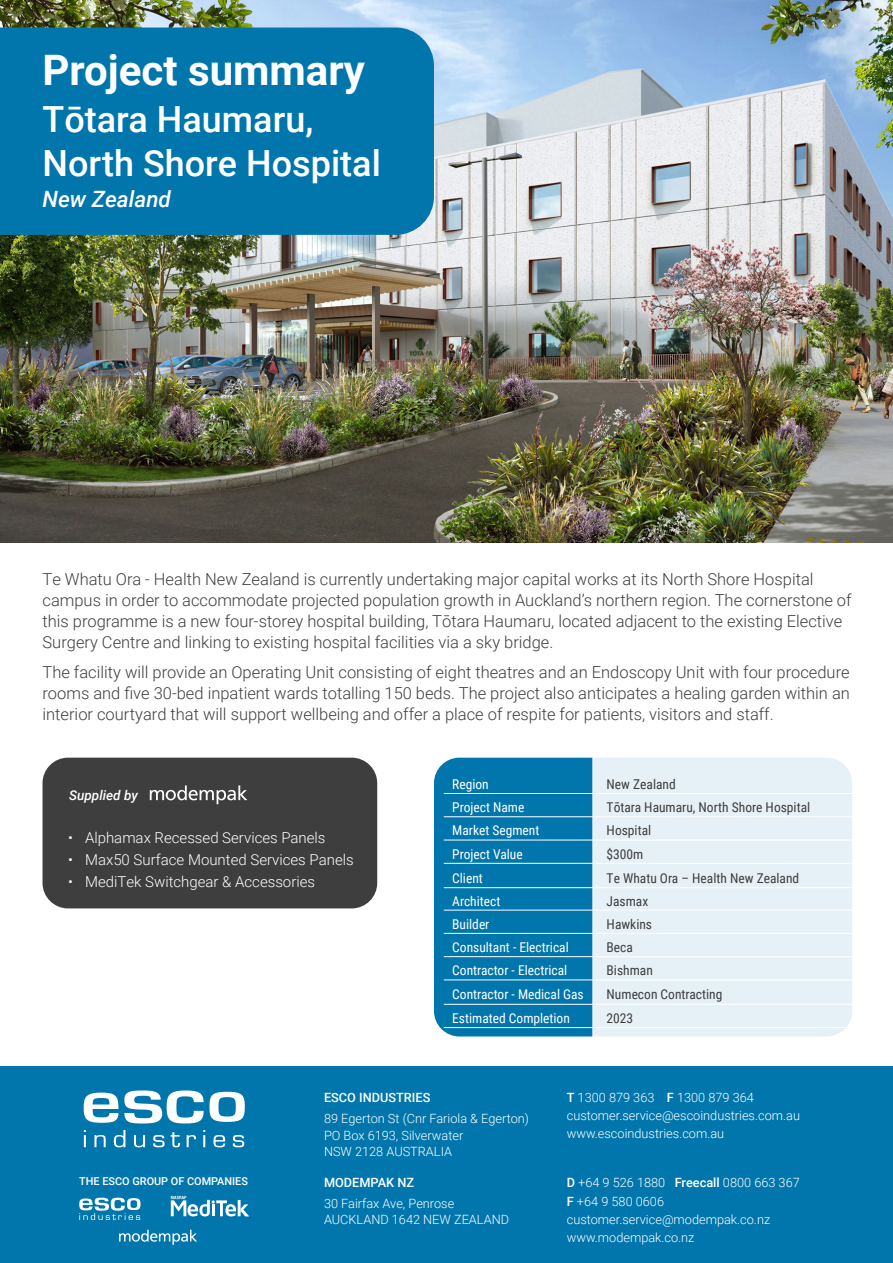
<style>
.page{position:relative;width:893px;height:1263px;background:#fff}
.page>*{position:absolute;margin:0;border:0;box-sizing:border-box;transform-origin:0 0}
.t1{font:700 42px "Roboto";color:#fff}
.t2{font:500 36px/43.2px "Roboto";color:#fff}
.t3{font:italic 500 22.5px "Roboto";color:#fff}
.t4{font:300 16.5px/21px "Roboto";color:#3e3e3f}
.t5{font:300 15px "Roboto";color:#fff}
.t6{font:13.5px "Roboto Condensed";color:#fff}
.t7{font:13.5px "Roboto Condensed";color:#3e3e3f}
.t8{font:italic 500 13.5px "Roboto";color:#fff}
.t9{font:300 12.75px/16.5px "Roboto";color:#fff}
.t10{font:500 12.75px "Roboto";color:#fff}
.t11{font:500 10.95px "Roboto";color:#fff}
.s1{font-weight:500}
</style>
<div class="page">
<div style="left:0;top:1066px;width:893px;height:197px;background:#0076ad"></div>
<img style="left:0;top:0;width:893px;height:542px">
<div style="left:0;top:28px;width:434px;height:207px;background:#0076ad"></div>
<div style="left:43px;top:758px;width:334px;height:150px;background:#3e3e3f;border-radius:26px"></div>
<svg style="left:150px;top:785px;width:97px;height:19px"></svg>
<svg style="left:84px;top:1092px;width:34px;height:31px"></svg>
<svg style="left:124px;top:1090px;width:121px;height:33px"></svg>
<svg style="left:84px;top:1130px;width:2px;height:17px"></svg>
<svg style="left:94px;top:1135px;width:12px;height:12px"></svg>
<svg style="left:114px;top:1130px;width:11px;height:17px"></svg>
<svg style="left:134px;top:1135px;width:11px;height:12px"></svg>
<svg style="left:153px;top:1135px;width:12px;height:12px"></svg>
<svg style="left:171px;top:1132px;width:9px;height:15px"></svg>
<svg style="left:187px;top:1135px;width:9px;height:12px"></svg>
<svg style="left:203px;top:1130px;width:2px;height:17px"></svg>
<svg style="left:213px;top:1135px;width:12px;height:12px"></svg>
<svg style="left:233px;top:1135px;width:11px;height:12px"></svg>
<svg style="left:79px;top:1198px;width:61px;height:22px"></svg>
<svg style="left:171px;top:1196px;width:78px;height:20px"></svg>
<svg style="left:119px;top:1230px;width:78px;height:15px"></svg>
<div style="left:434px;top:758px;width:158px;height:278px;background:#0076ad"></div>
<div style="left:593px;top:758px;width:259px;height:278px;background:#e6f1f7"></div>
<hr style="left:598px;top:793px;width:283px;height:1px;background:#fff">
<hr style="left:598px;top:816px;width:283px;height:1px;background:#fff">
<hr style="left:598px;top:840px;width:283px;height:1px;background:#fff">
<hr style="left:598px;top:863px;width:283px;height:1px;background:#fff">
<hr style="left:598px;top:887px;width:283px;height:1px;background:#fff">
<hr style="left:444px;top:793px;width:154px;height:1px;background:#fff">
<hr style="left:444px;top:816px;width:154px;height:1px;background:#fff">
<hr style="left:444px;top:840px;width:154px;height:1px;background:#fff">
<hr style="left:444px;top:863px;width:154px;height:1px;background:#fff">
<hr style="left:444px;top:887px;width:154px;height:1px;background:#fff">
<hr style="left:444px;top:910px;width:154px;height:1px;background:#fff">
<hr style="left:598px;top:910px;width:283px;height:1px;background:#fff">
<hr style="left:444px;top:933px;width:154px;height:1px;background:#fff">
<hr style="left:598px;top:933px;width:283px;height:1px;background:#fff">
<hr style="left:444px;top:956px;width:154px;height:1px;background:#fff">
<hr style="left:598px;top:956px;width:283px;height:1px;background:#fff">
<hr style="left:444px;top:980px;width:154px;height:1px;background:#fff">
<hr style="left:598px;top:980px;width:283px;height:1px;background:#fff">
<hr style="left:444px;top:1004px;width:154px;height:1px;background:#fff">
<hr style="left:598px;top:1004px;width:283px;height:1px;background:#fff">
<hr style="left:444px;top:1027px;width:154px;height:1px;background:#fff">
<hr style="left:598px;top:1027px;width:283px;height:1px;background:#fff">
<p class="t1" style="left:43px;top:41px;width:324px">Project summary</p>
<p class="t2" style="left:43px;top:97px;width:340px">Tōtara Haumaru,<br>North Shore Hospital</p>
<p class="t3" style="left:43px;top:183px;width:130px">New Zealand</p>
<p class="t4" style="left:43px;top:568px;width:811px">Te Whatu Ora - Health New Zealand is currently undertaking major capital works at its North Shore Hospital campus in order to accommodate projected population growth in Auckland’s northern region. The cornerstone of this programme is a new four-storey hospital building, Tōtara Haumaru, located adjacent to the existing Elective Surgery Centre and linking to existing hospital facilities via a sky bridge.</p>
<p class="t4" style="left:43px;top:661px;width:809px;text-align:justify">The facility will provide an Operating Unit consisting of eight theatres and an Endoscopy Unit with four procedure rooms and five 30-bed inpatient wards totalling 150 beds. The project also anticipates a healing garden within an interior courtyard that will support wellbeing and offer a place of respite for patients, visitors and staff.</p>
<p class="t8" style="left:69px;top:785px;width:70px">Supplied by</p>
<p class="t5" style="left:68px;top:827px;width:259px">• Alphamax Recessed Services Panels</p>
<p class="t5" style="left:68px;top:849px;width:287px">• Max50 Surface Mounted Services Panels</p>
<p class="t5" style="left:68px;top:871px;width:249px">• MediTek Switchgear &amp; Accessories</p>
<p class="t6" style="left:452px;top:775px;width:38px">Region</p>
<p class="t7" style="left:607px;top:775px;width:71px">New Zealand</p>
<p class="t6" style="left:452px;top:798px;width:74px">Project Name</p>
<p class="t7" style="left:607px;top:798px;width:205px">Tōtara Haumaru, North Shore Hospital</p>
<p class="t6" style="left:452px;top:821px;width:89px">Market Segment</p>
<p class="t7" style="left:607px;top:821px;width:46px">Hospital</p>
<p class="t6" style="left:452px;top:844px;width:72px">Project Value</p>
<p class="t7" style="left:607px;top:844px;width:38px">$300m</p>
<p class="t6" style="left:452px;top:868px;width:32px">Client</p>
<p class="t7" style="left:607px;top:868px;width:194px">Te Whatu Ora – Health New Zealand</p>
<p class="t6" style="left:452px;top:892px;width:50px">Architect</p>
<p class="t7" style="left:607px;top:892px;width:43px">Jasmax</p>
<p class="t6" style="left:452px;top:914px;width:39px">Builder</p>
<p class="t7" style="left:607px;top:914px;width:47px">Hawkins</p>
<p class="t6" style="left:452px;top:938px;width:118px">Consultant - Electrical</p>
<p class="t7" style="left:607px;top:938px;width:28px">Beca</p>
<p class="t6" style="left:452px;top:961px;width:117px">Contractor - Electrical</p>
<p class="t7" style="left:607px;top:961px;width:48px">Bishman</p>
<p class="t6" style="left:452px;top:985px;width:133px">Contractor - Medical Gas</p>
<p class="t7" style="left:607px;top:985px;width:117px">Numecon Contracting</p>
<p class="t6" style="left:452px;top:1009px;width:119px">Estimated Completion</p>
<p class="t7" style="left:607px;top:1009px;width:28px">2023</p>
<p class="t11" style="left:79px;top:1173px;width:170px">THE ESCO GROUP OF COMPANIES</p>
<p class="t10" style="left:324px;top:1089px;width:108px">ESCO INDUSTRIES</p>
<p class="t9" style="left:324px;top:1110px;width:207px">89 Egerton St (Cnr Fariola &amp; Egerton)</p>
<p class="t9" style="left:324px;top:1126px;width:141px">PO Box 6193, Silverwater<br>NSW 2128 AUSTRALIA</p>
<p class="t10" style="left:324px;top:1173px;width:92px">MODEMPAK NZ</p>
<p class="t9" style="left:324px;top:1194px;width:187px">30 Fairfax Ave, Penrose<br>AUCKLAND 1642 NEW ZEALAND</p>
<p class="t9" style="left:567px;top:1089px;width:189px"><span class="s1">T</span> 1300 879 363 <span class="s1">F</span> 1300 879 364</p>
<p class="t9" style="left:567px;top:1107px;width:235px">customer.service@escoindustries.com.au</p>
<p class="t9" style="left:567px;top:1125px;width:159px">www.escoindustries.com.au</p>
<p class="t9" style="left:567px;top:1173px;width:234px"><span class="s1">D</span> +64 9 526 1880 <span class="s1">Freecall</span> 0800 663 367</p>
<p class="t9" style="left:567px;top:1193px;width:99px"><span class="s1">F</span> +64 9 580 0606</p>
<p class="t9" style="left:567px;top:1211px;width:205px">customer.service@modempak.co.nz</p>
<p class="t9" style="left:567px;top:1229px;width:129px">www.modempak.co.nz</p>
</div>
